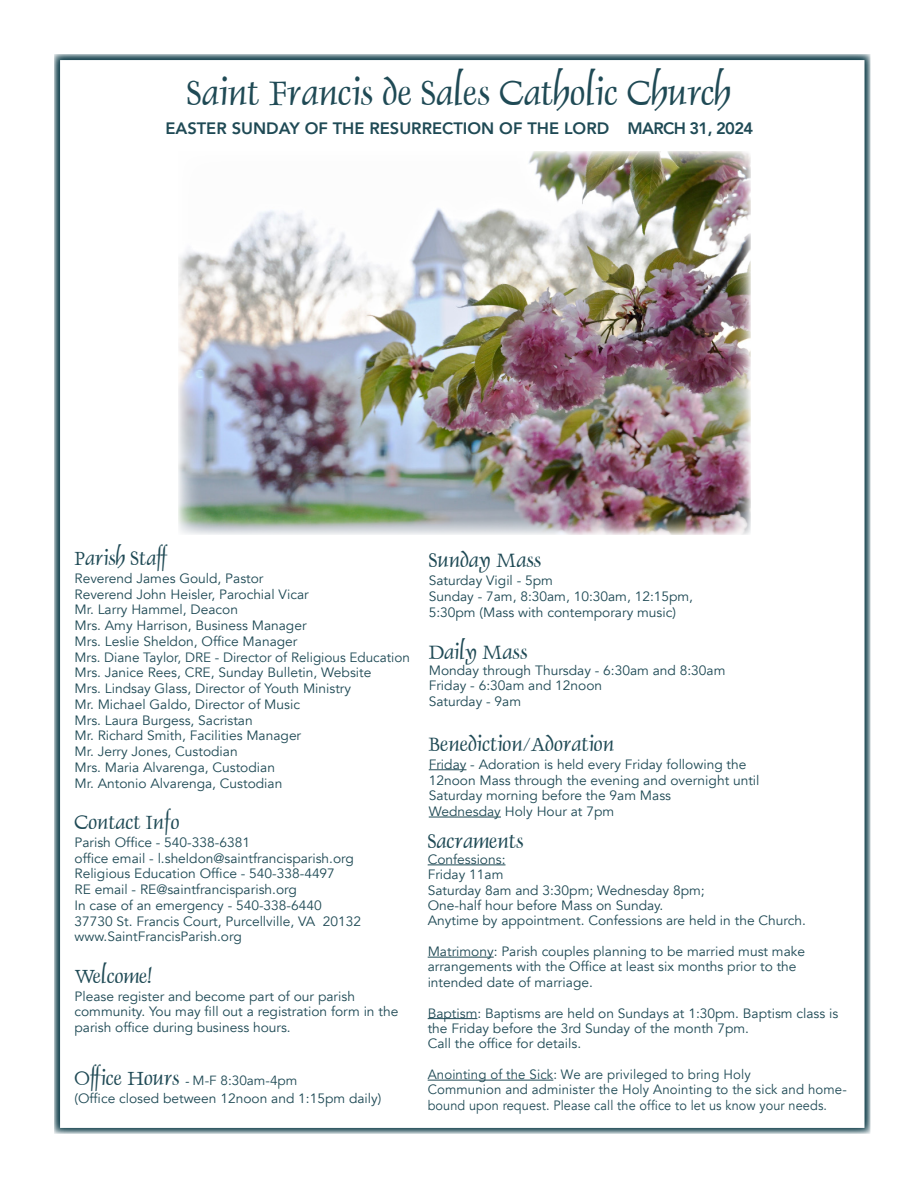
<style>
.page{position:relative;width:918px;height:1188px;background:#fff}
.page>*{position:absolute;margin:0;border:0;box-sizing:border-box;transform-origin:0 0}
.t1{font:39px "Dauphin Plain";color:#1f4a55}
.t2{font:22.35px "Dauphin Plain";color:#1f4a55}
.t3{font:22.05px "Dauphin Plain";color:#1f4a55}
.t4{font:800 16.5px "Avenir";color:#1f4a55}
.t5{font:13.5px/15.3px "Avenir";color:#1f4a55}
.t6{font:13.35px "Avenir";color:#1f4a55}
.s1{font-family:"Dauphin Plain";font-size:22.05px}
.s2{font-family:"Book Antiqua";font-size:11.85px}
</style>
<div class="page">
<div style="left:54px;top:54px;width:817px;height:1080px;border:6px solid #1f4a55"></div>
<hr style="left:428px;top:865px;width:77px;height:1px;background:#1f4a55">
<hr style="left:428px;top:957px;width:66px;height:1px;background:#1f4a55">
<hr style="left:428px;top:1018px;width:49px;height:1px;background:#1f4a55">
<hr style="left:428px;top:1080px;width:125px;height:1px;background:#1f4a55">
<hr style="left:429px;top:769px;width:37px;height:1px;background:#1f4a55">
<hr style="left:429px;top:817px;width:72px;height:1px;background:#1f4a55">
<img style="left:178px;top:151px;width:573px;height:384px">
<p class="t1" style="left:187px;top:68px;width:546px">Saint Francis de Sales Catholic Church</p>
<p class="t4" style="left:165px;top:115px;width:589px">EASTER SUNDAY OF THE RESURRECTION OF THE LORD MARCH 31, 2024</p>
<p class="t3" style="left:75px;top:544px;width:94px">Parish Staff</p>
<p class="t5" style="left:75px;top:571px;width:191px">Reverend James Gould, Pastor</p>
<p class="t5" style="left:75px;top:586px;width:236px">Reverend John Heisler, Parochial Vicar</p>
<p class="t5" style="left:75px;top:602px;width:165px">Mr. Larry Hammel, Deacon</p>
<p class="t5" style="left:75px;top:618px;width:234px">Mrs. Amy Harrison, Business Manager</p>
<p class="t5" style="left:75px;top:634px;width:224px">Mrs. Leslie Sheldon, Office Manager</p>
<p class="t5" style="left:75px;top:649px;width:337px">Mrs. Diane Taylor, DRE - Director of Religious Education</p>
<p class="t5" style="left:75px;top:665px;width:298px">Mrs. Janice Rees, CRE, Sunday Bulletin, Website</p>
<p class="t5" style="left:75px;top:681px;width:278px">Mrs. Lindsay Glass, Director of Youth Ministry</p>
<p class="t5" style="left:75px;top:697px;width:227px">Mr. Michael Galdo, Director of Music</p>
<p class="t5" style="left:75px;top:712px;width:180px">Mrs. Laura Burgess, Sacristan</p>
<p class="t5" style="left:75px;top:728px;width:228px">Mr. Richard Smith, Facilities Manager</p>
<p class="t5" style="left:75px;top:744px;width:165px">Mr. Jerry Jones, Custodian</p>
<p class="t5" style="left:75px;top:760px;width:202px">Mrs. Maria Alvarenga, Custodian</p>
<p class="t5" style="left:75px;top:775px;width:209px">Mr. Antonio Alvarenga, Custodian</p>
<p class="t3" style="left:75px;top:808px;width:106px">Contact Info</p>
<p class="t5" style="left:75px;top:835px;width:177px">Parish Office - 540-338-6381</p>
<p class="t5" style="left:75px;top:851px;width:281px">office email - l.sheldon@saintfrancisparish.org</p>
<p class="t5" style="left:75px;top:866px;width:262px">Religious Education Office - 540-338-4497</p>
<p class="t5" style="left:75px;top:882px;width:224px">RE email - RE@saintfrancisparish.org</p>
<p class="t5" style="left:75px;top:898px;width:249px">In case of an emergency - 540-338-6440</p>
<p class="t5" style="left:75px;top:914px;width:288px">37730 St. Francis Court, Purcellville, VA 20132</p>
<p class="t5" style="left:75px;top:929px;width:169px">www.SaintFrancisParish.org</p>
<p class="t3" style="left:75px;top:962px;width:79px">Welcome!</p>
<p class="t5" style="left:75px;top:989px;width:282px">Please register and become part of our parish</p>
<p class="t5" style="left:75px;top:1004px;width:325px">community. You may fill out a registration form in the</p>
<p class="t5" style="left:75px;top:1020px;width:218px">parish office during business hours.</p>
<p class="t6" style="left:75px;top:1072px;width:224px"><span class="s1">Office Hours</span> <span class="s2">-</span> M-F 8:30am-4pm</p>
<p class="t5" style="left:75px;top:1091px;width:308px">(Office closed between 12noon and 1:15pm daily)</p>
<p class="t2" style="left:429px;top:546px;width:114px">Sunday Mass</p>
<p class="t5" style="left:429px;top:573px;width:126px">Saturday Vigil - 5pm</p>
<p class="t5" style="left:429px;top:589px;width:266px">Sunday - 7am, 8:30am, 10:30am, 12:15pm,</p>
<p class="t5" style="left:429px;top:605px;width:249px">5:30pm (Mass with contemporary music)</p>
<p class="t2" style="left:429px;top:638px;width:100px">Daily Mass</p>
<p class="t5" style="left:429px;top:662px;width:298px">Monday through Thursday - 6:30am and 8:30am</p>
<p class="t5" style="left:429px;top:678px;width:175px">Friday - 6:30am and 12noon</p>
<p class="t5" style="left:429px;top:694px;width:94px">Saturday - 9am</p>
<p class="t2" style="left:429px;top:730px;width:187px">Benediction/Adoration</p>
<p class="t5" style="left:429px;top:756px;width:332px;line-height:15.8px">Friday - Adoration is held every Friday following the<br>12noon Mass through the evening and overnight until<br>Saturday morning before the 9am Mass</p>
<p class="t5" style="left:429px;top:804px;width:187px">Wednesday Holy Hour at 7pm</p>
<p class="t2" style="left:428px;top:827px;width:97px">Sacraments</p>
<p class="t5" style="left:428px;top:852px;width:79px">Confessions:</p>
<p class="t5" style="left:428px;top:867px;width:77px">Friday 11am</p>
<p class="t5" style="left:428px;top:883px;width:279px">Saturday 8am and 3:30pm; Wednesday 8pm;</p>
<p class="t5" style="left:428px;top:898px;width:237px">One-half hour before Mass on Sunday.</p>
<p class="t5" style="left:428px;top:913px;width:380px">Anytime by appointment. Confessions are held in the Church.</p>
<p class="t5" style="left:428px;top:944px;width:379px">Matrimony: Parish couples planning to be married must make</p>
<p class="t5" style="left:428px;top:959px;width:370px">arrangements with the Office at least six months prior to the</p>
<p class="t5" style="left:428px;top:975px;width:167px">intended date of marriage.</p>
<p class="t5" style="left:428px;top:1006px;width:412px">Baptism: Baptisms are held on Sundays at 1:30pm. Baptism class is the Friday before the 3rd Sunday of the month 7pm.</p>
<p class="t5" style="left:428px;top:1036px;width:155px">Call the office for details.</p>
<p class="t5" style="left:428px;top:1067px;width:421px">Anointing of the Sick: We are privileged to bring Holy<br>Communion and administer the Holy Anointing to the sick and home&shy;bound upon request. Please call the office to let us know your needs.</p>
</div>
